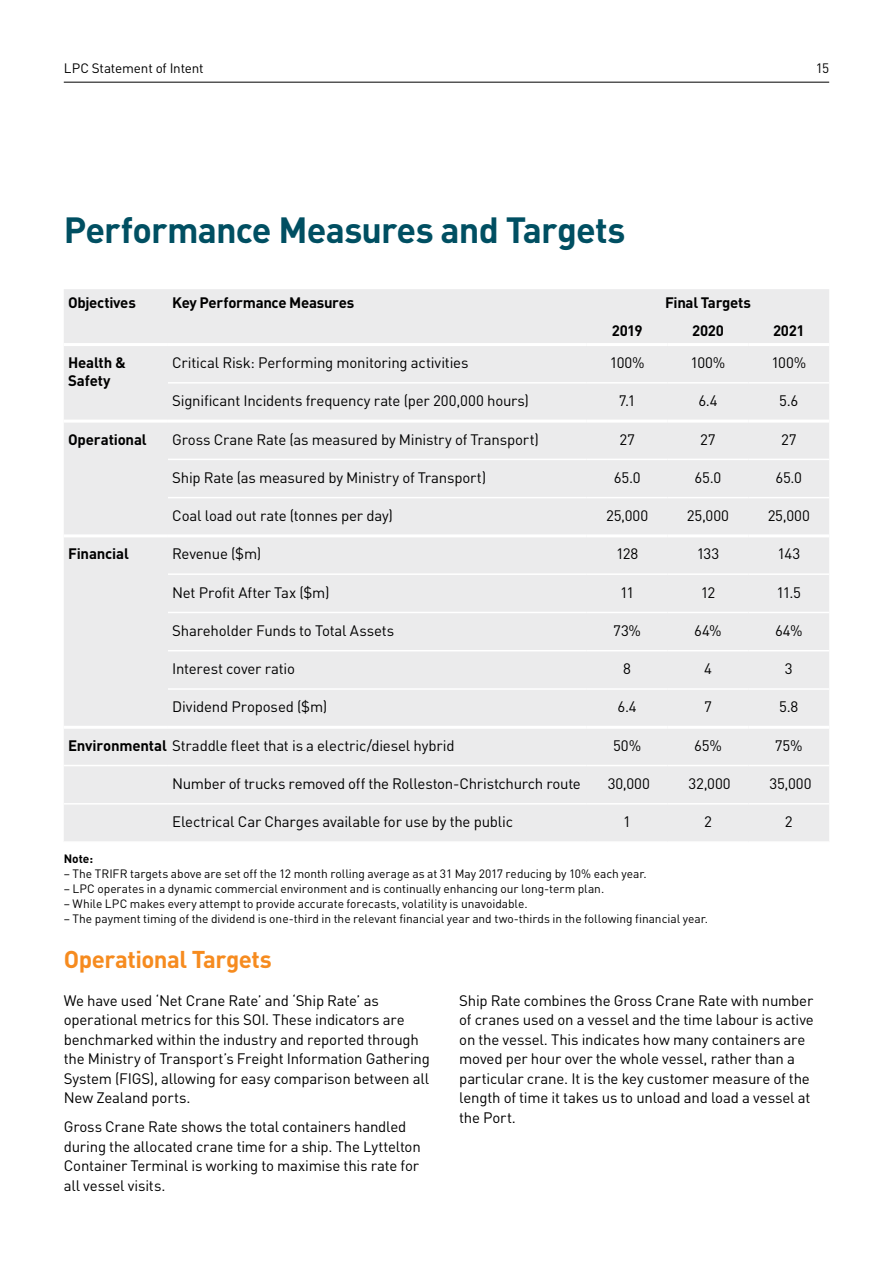
<style>
.page{position:relative;width:893px;height:1263px;background:#fff}
.page>*{position:absolute;margin:0;border:0;box-sizing:border-box;transform-origin:0 0}
.t1{font:700 36px "DIN";letter-spacing:-.025em;color:#004f62}
.t2{font:700 24px "DIN";letter-spacing:-.025em;color:#f68b1f}
.t3{font:15px/19.5px "DIN";letter-spacing:-.015em;color:#000}
.t4{font:700 15px/18px "DIN";letter-spacing:-.015em;color:#000}
.t5{font:13.5px "DIN";letter-spacing:-.015em;color:#000}
.t6{font:12px "DIN";letter-spacing:-.005em;color:#000}
.t7{font:700 12px "DIN";color:#000}
.s1{font-weight:700}
</style>
<div class="page">
<hr style="left:64px;top:82px;width:765px;height:1px;background:#000">
<div style="left:64px;top:289px;width:765px;height:552px;background:#ebebec"></div>
<hr style="left:64px;top:765px;width:104px;height:1px;background:#fff">
<hr style="left:168px;top:765px;width:419px;height:1px;background:#fff">
<hr style="left:587px;top:765px;width:81px;height:1px;background:#fff">
<hr style="left:668px;top:765px;width:80px;height:1px;background:#fff">
<hr style="left:748px;top:765px;width:81px;height:1px;background:#fff">
<hr style="left:64px;top:803px;width:104px;height:1px;background:#fff">
<hr style="left:168px;top:803px;width:419px;height:1px;background:#fff">
<hr style="left:587px;top:803px;width:81px;height:1px;background:#fff">
<hr style="left:668px;top:803px;width:80px;height:1px;background:#fff">
<hr style="left:748px;top:803px;width:81px;height:1px;background:#fff">
<hr style="left:64px;top:343px;width:104px;height:3px;background:#fff">
<hr style="left:168px;top:343px;width:419px;height:3px;background:#fff">
<hr style="left:587px;top:343px;width:81px;height:3px;background:#fff">
<hr style="left:668px;top:343px;width:80px;height:3px;background:#fff">
<hr style="left:748px;top:343px;width:81px;height:3px;background:#fff">
<hr style="left:64px;top:420px;width:104px;height:3px;background:#fff">
<hr style="left:168px;top:420px;width:419px;height:3px;background:#fff">
<hr style="left:587px;top:420px;width:81px;height:3px;background:#fff">
<hr style="left:668px;top:420px;width:80px;height:3px;background:#fff">
<hr style="left:748px;top:420px;width:81px;height:3px;background:#fff">
<hr style="left:64px;top:534px;width:104px;height:3px;background:#fff">
<hr style="left:168px;top:534px;width:419px;height:3px;background:#fff">
<hr style="left:587px;top:534px;width:81px;height:3px;background:#fff">
<hr style="left:668px;top:534px;width:80px;height:3px;background:#fff">
<hr style="left:748px;top:534px;width:81px;height:3px;background:#fff">
<hr style="left:64px;top:726px;width:104px;height:3px;background:#fff">
<hr style="left:168px;top:726px;width:419px;height:3px;background:#fff">
<hr style="left:587px;top:726px;width:81px;height:3px;background:#fff">
<hr style="left:668px;top:726px;width:80px;height:3px;background:#fff">
<hr style="left:748px;top:726px;width:81px;height:3px;background:#fff">
<hr style="left:168px;top:573px;width:419px;height:2px;background:#fff">
<hr style="left:587px;top:573px;width:81px;height:2px;background:#fff">
<hr style="left:668px;top:573px;width:80px;height:2px;background:#fff">
<hr style="left:748px;top:573px;width:81px;height:2px;background:#fff">
<hr style="left:168px;top:612px;width:419px;height:1px;background:#fff">
<hr style="left:587px;top:612px;width:81px;height:1px;background:#fff">
<hr style="left:668px;top:612px;width:80px;height:1px;background:#fff">
<hr style="left:748px;top:612px;width:81px;height:1px;background:#fff">
<hr style="left:168px;top:650px;width:419px;height:1px;background:#fff">
<hr style="left:587px;top:650px;width:81px;height:1px;background:#fff">
<hr style="left:668px;top:650px;width:80px;height:1px;background:#fff">
<hr style="left:748px;top:650px;width:81px;height:1px;background:#fff">
<hr style="left:168px;top:688px;width:419px;height:2px;background:#fff">
<hr style="left:587px;top:688px;width:81px;height:2px;background:#fff">
<hr style="left:668px;top:688px;width:80px;height:2px;background:#fff">
<hr style="left:748px;top:688px;width:81px;height:2px;background:#fff">
<hr style="left:168px;top:459px;width:419px;height:1px;background:#fff">
<hr style="left:587px;top:459px;width:81px;height:1px;background:#fff">
<hr style="left:668px;top:459px;width:80px;height:1px;background:#fff">
<hr style="left:748px;top:459px;width:81px;height:1px;background:#fff">
<hr style="left:168px;top:497px;width:419px;height:1px;background:#fff">
<hr style="left:587px;top:497px;width:81px;height:1px;background:#fff">
<hr style="left:668px;top:497px;width:80px;height:1px;background:#fff">
<hr style="left:748px;top:497px;width:81px;height:1px;background:#fff">
<hr style="left:168px;top:382px;width:419px;height:2px;background:#fff">
<hr style="left:587px;top:382px;width:81px;height:2px;background:#fff">
<hr style="left:668px;top:382px;width:80px;height:2px;background:#fff">
<hr style="left:748px;top:382px;width:81px;height:2px;background:#fff">
<p class="t5" style="left:64px;top:60px;width:141px">LPC Statement of Intent</p>
<p class="t5" style="left:816px;top:60px;width:15px">15</p>
<h1 class="t1" style="left:64px;top:206px;width:563px">Performance Measures and Targets</h1>
<p class="t4" style="left:68px;top:293px;width:69px">Objectives</p>
<p class="t4" style="left:172px;top:293px;width:183px">Key Performance Measures</p>
<p class="t4" style="left:665px;top:293px;width:87px">Final Targets</p>
<p class="t4" style="left:612px;top:321px;width:32px">2019</p>
<p class="t4" style="left:692px;top:321px;width:33px">2020</p>
<p class="t4" style="left:773px;top:321px;width:33px">2021</p>
<p class="t4" style="left:68px;top:353px;width:59px">Health &amp;<br>Safety</p>
<p class="t3" style="left:172px;top:353px;width:298px">Critical Risk: Performing monitoring activities</p>
<p class="t3" style="left:610px;top:353px;width:36px">100%</p>
<p class="t3" style="left:690px;top:353px;width:36px">100%</p>
<p class="t3" style="left:771px;top:353px;width:36px">100%</p>
<p class="t3" style="left:172px;top:391px;width:358px">Significant Incidents frequency rate (per 200,000 hours)</p>
<p class="t3" style="left:619px;top:391px;width:18px">7.1</p>
<p class="t3" style="left:698px;top:391px;width:21px">6.4</p>
<p class="t3" style="left:779px;top:391px;width:21px">5.6</p>
<p class="t4" style="left:68px;top:429px;width:80px">Operational</p>
<p class="t3" style="left:172px;top:429px;width:368px">Gross Crane Rate (as measured by Ministry of Transport)</p>
<p class="t3" style="left:619px;top:429px;width:17px">27</p>
<p class="t3" style="left:700px;top:429px;width:17px">27</p>
<p class="t3" style="left:781px;top:429px;width:17px">27</p>
<p class="t3" style="left:172px;top:467px;width:315px">Ship Rate (as measured by Ministry of Transport)</p>
<p class="t3" style="left:614px;top:467px;width:28px">65.0</p>
<p class="t3" style="left:695px;top:467px;width:28px">65.0</p>
<p class="t3" style="left:775px;top:467px;width:28px">65.0</p>
<p class="t3" style="left:172px;top:506px;width:222px">Coal load out rate (tonnes per day)</p>
<p class="t3" style="left:606px;top:506px;width:44px">25,000</p>
<p class="t3" style="left:687px;top:506px;width:44px">25,000</p>
<p class="t3" style="left:768px;top:506px;width:44px">25,000</p>
<p class="t4" style="left:68px;top:544px;width:62px">Financial</p>
<p class="t3" style="left:172px;top:544px;width:91px">Revenue ($m)</p>
<p class="t3" style="left:616px;top:544px;width:24px">128</p>
<p class="t3" style="left:697px;top:544px;width:24px">133</p>
<p class="t3" style="left:777px;top:544px;width:24px">143</p>
<p class="t3" style="left:172px;top:582px;width:159px">Net Profit After Tax ($m)</p>
<p class="t3" style="left:620px;top:582px;width:16px">11</p>
<p class="t3" style="left:701px;top:582px;width:16px">12</p>
<p class="t3" style="left:776px;top:582px;width:26px">11.5</p>
<p class="t3" style="left:172px;top:620px;width:224px">Shareholder Funds to Total Assets</p>
<p class="t3" style="left:613px;top:620px;width:29px">73%</p>
<p class="t3" style="left:694px;top:620px;width:29px">64%</p>
<p class="t3" style="left:775px;top:620px;width:29px">64%</p>
<p class="t3" style="left:172px;top:659px;width:124px">Interest cover ratio</p>
<p class="t3" style="left:623px;top:659px;width:9px">8</p>
<p class="t3" style="left:704px;top:659px;width:9px">4</p>
<p class="t3" style="left:785px;top:659px;width:9px">3</p>
<p class="t3" style="left:172px;top:697px;width:156px">Dividend Proposed ($m)</p>
<p class="t3" style="left:618px;top:697px;width:21px">6.4</p>
<p class="t3" style="left:704px;top:697px;width:9px">7</p>
<p class="t3" style="left:779px;top:697px;width:21px">5.8</p>
<p class="t3" style="left:68px;top:735px;width:388px"><span class="s1">Environmental</span> Straddle fleet that is a electric/diesel hybrid</p>
<p class="t3" style="left:613px;top:735px;width:29px">50%</p>
<p class="t3" style="left:694px;top:735px;width:29px">65%</p>
<p class="t3" style="left:775px;top:735px;width:29px">75%</p>
<p class="t3" style="left:172px;top:773px;width:410px">Number of trucks removed off the Rolleston-Christchurch route</p>
<p class="t3" style="left:608px;top:773px;width:44px">30,000</p>
<p class="t3" style="left:689px;top:773px;width:44px">32,000</p>
<p class="t3" style="left:769px;top:773px;width:44px">35,000</p>
<p class="t3" style="left:172px;top:812px;width:342px">Electrical Car Charges available for use by the public</p>
<p class="t3" style="left:623px;top:812px;width:9px">1</p>
<p class="t3" style="left:704px;top:812px;width:9px">2</p>
<p class="t3" style="left:785px;top:812px;width:9px">2</p>
<p class="t7" style="left:64px;top:851px;width:31px">Note:</p>
<p class="t6" style="left:64px;top:866px;width:584px">– The TRIFR targets above are set off the 12 month rolling average as at 31 May 2017 reducing by 10% each year.</p>
<p class="t6" style="left:64px;top:881px;width:542px">– LPC operates in a dynamic commercial environment and is continually enhancing our long-term plan.</p>
<p class="t6" style="left:64px;top:896px;width:465px">– While LPC makes every attempt to provide accurate forecasts, volatility is unavoidable.</p>
<p class="t6" style="left:64px;top:911px;width:646px">– The payment timing of the dividend is one-third in the relevant financial year and two-thirds in the following financial year.</p>
<h2 class="t2" style="left:64px;top:944px;width:210px">Operational Targets</h2>
<p class="t3" style="left:64px;top:990px;width:368px">We have used ‘Net Crane Rate’ and ‘Ship Rate’ as operational metrics for this SOI. These indicators are benchmarked within the industry and reported through the Ministry of Transport’s Freight Information Gathering System (FIGS), allowing for easy comparison between all New Zealand ports.</p>
<p class="t3" style="left:64px;top:1117px;width:359px">Gross Crane Rate shows the total containers handled during the allocated crane time for a ship. The Lyttelton Container Terminal is working to maximise this rate for all vessel visits.</p>
<p class="t3" style="left:459px;top:990px;width:356px">Ship Rate combines the Gross Crane Rate with number of cranes used on a vessel and the time labour is active on the vessel. This indicates how many containers are moved per hour over the whole vessel, rather than a particular crane. It is the key customer measure of the length of time it takes us to unload and load a vessel at the Port.</p>
</div>
